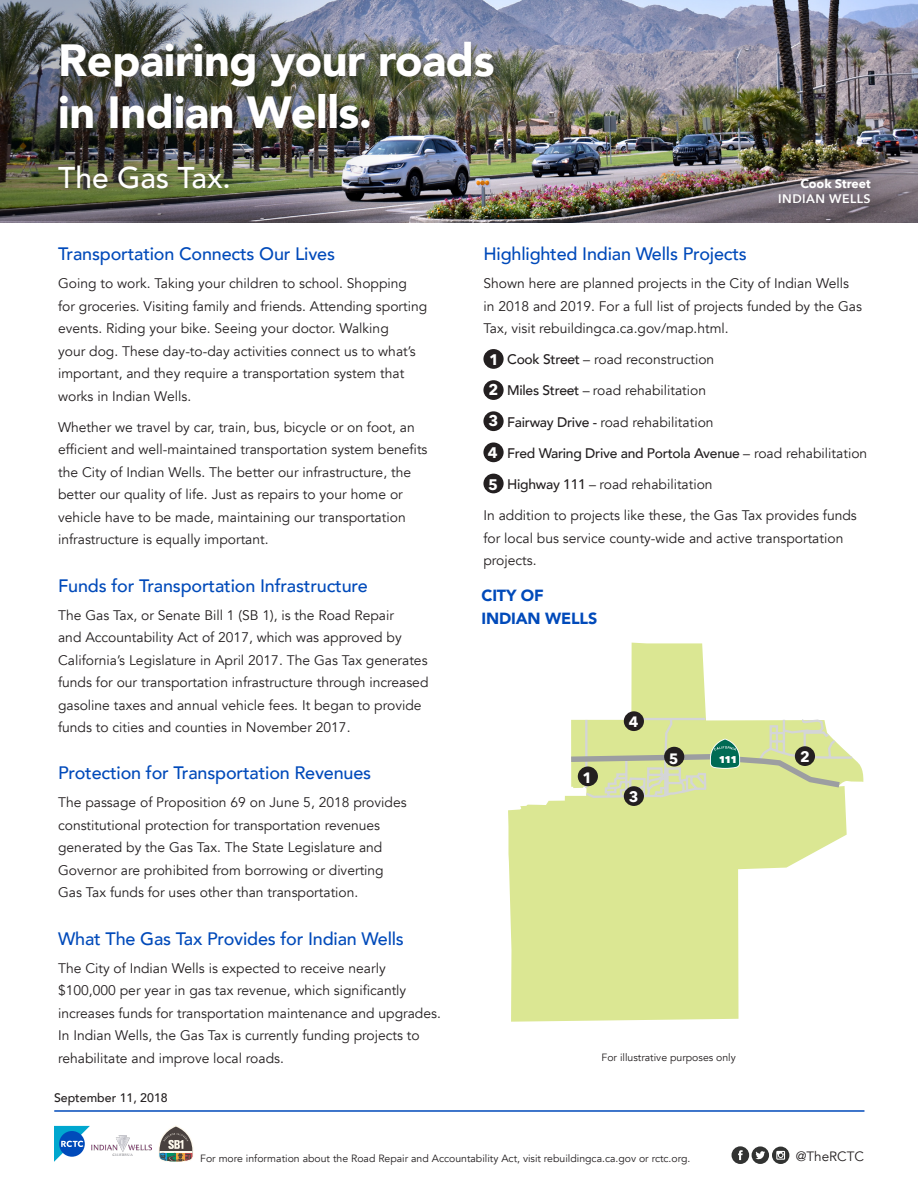
<style>
.page{position:relative;width:918px;height:1188px;background:#fff}
.page>*{position:absolute;margin:0;border:0;box-sizing:border-box;transform-origin:0 0}
.t1{font:900 45px/52.5px "Avenir";letter-spacing:-.01em;color:#fff}
.t2{font:500 30px "Avenir";color:#fff}
.t3{font:900 25.5px "Avenir";letter-spacing:-.01em;color:#fff}
.Sub_1{font:500 18px "Avenir";letter-spacing:-.01em;color:#004aba}
.Sub_1-2{font:900 16.2px/22.4px "Avenir";letter-spacing:-.01em;color:#004aba}
.Body{font:700 15.3px "Avenir Next";color:#fff}
.Body-2{font:700 15px "Avenir Next";color:#fff}
.Body-3{font:13.8px/22.5px "Avenir";color:#231f20}
.Body-4{font:500 13.8px "Avenir";letter-spacing:-.02em;color:#231f20}
.t4{font:13.5px "Avenir";color:#231f20}
.t5{font:600 12.3px/14.9px "Avenir Next";letter-spacing:.04em;color:#fff;text-align:right}
.t6{font:500 12.3px "Avenir";color:#231f20}
.Body-5{font:10.5px "Avenir";color:#231f20}
.Body-6{font:800 9.9px "Avenir Next";color:#fff}
.s1{font-weight:700}
.s2{font-weight:500}
.s3{font-weight:400}
</style>
<div class="page">
<svg style="left:54px;top:1126px;width:36px;height:36px"></svg>
<svg style="left:158px;top:1125px;width:36px;height:37px"></svg>
<svg style="left:732px;top:1146px;width:57px;height:18px"></svg>
<img style="left:91px;top:1136px;width:61px;height:19px">
<img style="left:0;top:0;width:918px;height:222px">
<hr style="left:55px;top:1110px;width:809px;height:2px;background:#004aba">
<div style="left:483px;top:349px;width:21px;height:20px;background:#231f20;border-radius:50%"></div>
<div style="left:483px;top:380px;width:21px;height:20px;background:#231f20;border-radius:50%"></div>
<div style="left:483px;top:411px;width:21px;height:20px;background:#231f20;border-radius:50%"></div>
<div style="left:483px;top:442px;width:21px;height:20px;background:#231f20;border-radius:50%"></div>
<div style="left:483px;top:474px;width:21px;height:19px;background:#231f20;border-radius:50%"></div>
<img style="left:0;top:0;width:429px;height:220px">
<div style="left:55px;top:38px;width:446px;height:159px;background:#231f20;opacity:.35"></div>
<div style="left:774px;top:174px;width:106px;height:39px;background:#231f20;opacity:.3"></div>
<svg style="left:508px;top:643px;width:356px;height:379px;fill:#dbe793"></svg>
<svg style="left:566px;top:717px;width:288px;height:83px;background:#d3dfa3"></svg>
<div style="left:624px;top:786px;width:20px;height:20px;background:#231f20;border-radius:50%"></div>
<div style="left:624px;top:711px;width:20px;height:20px;background:#231f20;border-radius:50%"></div>
<div style="left:664px;top:747px;width:20px;height:20px;background:#231f20;border-radius:50%"></div>
<div style="left:578px;top:767px;width:20px;height:19px;background:#231f20;border-radius:50%"></div>
<div style="left:795px;top:746px;width:20px;height:20px;background:#231f20;border-radius:50%"></div>
<h3 class="t3" style="left:54px;top:24px;width:451px">Perris Projects Funded by the Gas Tax</h3>
<p class="t1" style="left:58px;top:32px;width:438px">Repairing your roads in Indian Wells.</p>
<p class="t2" style="left:58px;top:152px;width:174px">The Gas Tax.</p>
<p class="t5" style="left:778px;top:176px;width:94px"><span class="s1">Cook Street<br></span>INDIAN WELLS</p>
<p class="Sub_1" style="left:58px;top:238px;width:278px">Transportation Connects Our Lives</p>
<p class="Body-3" style="left:58px;top:272px;width:371px">Going to work. Taking your children to school. Shopping for groceries. Visiting family and friends. Attending sporting events. Riding your bike. Seeing your doctor. Walking<br>your dog. These day-to-day activities connect us to what’s important, and they require a transportation system that works in Indian Wells.</p>
<p class="Body-3" style="left:58px;top:416px;width:371px">Whether we travel by car, train, bus, bicycle or on foot, an efficient and well-maintained transportation system benefits the City of Indian Wells. The better our infrastructure, the better our quality of life. Just as repairs to your home or vehicle have to be made, maintaining our transportation infrastructure is equally important.</p>
<p class="Sub_1" style="left:58px;top:570px;width:311px">Funds for Transportation Infrastructure</p>
<p class="Body-3" style="left:58px;top:604px;width:372px">The Gas Tax, or Senate Bill 1 (SB 1), is the Road Repair<br>and Accountability Act of 2017, which was approved by California’s Legislature in April 2017. The Gas Tax generates funds for our transportation infrastructure through increased gasoline taxes and annual vehicle fees. It began to provide funds to cities and counties in November 2017.</p>
<p class="Sub_1" style="left:58px;top:758px;width:315px">Protection for Transportation Revenues</p>
<p class="Body-3" style="left:58px;top:792px;width:350px">The passage of Proposition 69 on June 5, 2018 provides constitutional protection for transportation revenues generated by the Gas Tax. The State Legislature and Governor are prohibited from borrowing or diverting Gas Tax funds for uses other than transportation.</p>
<p class="Sub_1" style="left:58px;top:923px;width:347px">What The Gas Tax Provides for Indian Wells</p>
<p class="Body-3" style="left:58px;top:957px;width:384px">The City of Indian Wells is expected to receive nearly $100,000 per year in gas tax revenue, which significantly increases funds for transportation maintenance and upgrades.<br>In Indian Wells, the Gas Tax is currently funding projects to rehabilitate and improve local roads.</p>
<p class="t6" style="left:54px;top:1087px;width:115px">September 11, 2018</p>
<p class="Sub_1" style="left:483px;top:238px;width:265px">Highlighted Indian Wells Projects</p>
<p class="Body-3" style="left:483px;top:272px;width:380px">Shown here are planned projects in the City of Indian Wells in 2018 and 2019. For a full list of projects funded by the Gas<br>Tax, visit rebuildingca.ca.gov/map.html.</p>
<p class="Body" style="left:489px;top:346px;width:11px">1</p>
<p class="Body-3" style="left:507px;top:349px;width:209px"><span class="s2">Cook Street</span> – road reconstruction</p>
<p class="Body" style="left:489px;top:377px;width:11px">2</p>
<p class="Body-3" style="left:507px;top:380px;width:201px"><span class="s2">Miles Street</span> – road rehabilitation</p>
<p class="Body" style="left:488px;top:408px;width:11px">3</p>
<p class="Body-3" style="left:507px;top:411px;width:208px"><span class="s2">Fairway Drive -</span> road rehabilitation</p>
<p class="Body" style="left:488px;top:440px;width:11px">4</p>
<p class="Body-4" style="left:507px;top:441px;width:362px">Fred Waring Drive and Portola Avenue <span class="s3">– road rehabilitation</span></p>
<p class="Body" style="left:488px;top:472px;width:11px">5</p>
<p class="Body-3" style="left:507px;top:473px;width:207px"><span class="s2">Highway 111</span> – road rehabilitation</p>
<p class="Body-3" style="left:483px;top:504px;width:375px">In addition to projects like these, the Gas Tax provides funds for local bus service county-wide and active transportation projects.</p>
<p class="Sub_1-2" style="left:482px;top:584px;width:117px">CITY OF<br>INDIAN WELLS</p>
<p class="Body-2" style="left:582px;top:765px;width:11px">1</p>
<p class="Body-2" style="left:629px;top:709px;width:11px">4</p>
<p class="Body-2" style="left:629px;top:784px;width:11px">3</p>
<p class="Body-2" style="left:669px;top:746px;width:11px">5</p>
<p class="Body-6" style="left:719px;top:753px;width:20px">111</p>
<p class="Body-2" style="left:800px;top:744px;width:11px">2</p>
<p class="Body-5" style="left:602px;top:1051px;width:136px">For illustrative purposes only</p>
<p class="Body-5" style="left:200px;top:1152px;width:492px">For more information about the Road Repair and Accountability Act, visit rebuildingca.ca.gov or rctc.org.</p>
<p class="t4" style="left:796px;top:1148px;width:70px">@TheRCTC</p>
</div>
